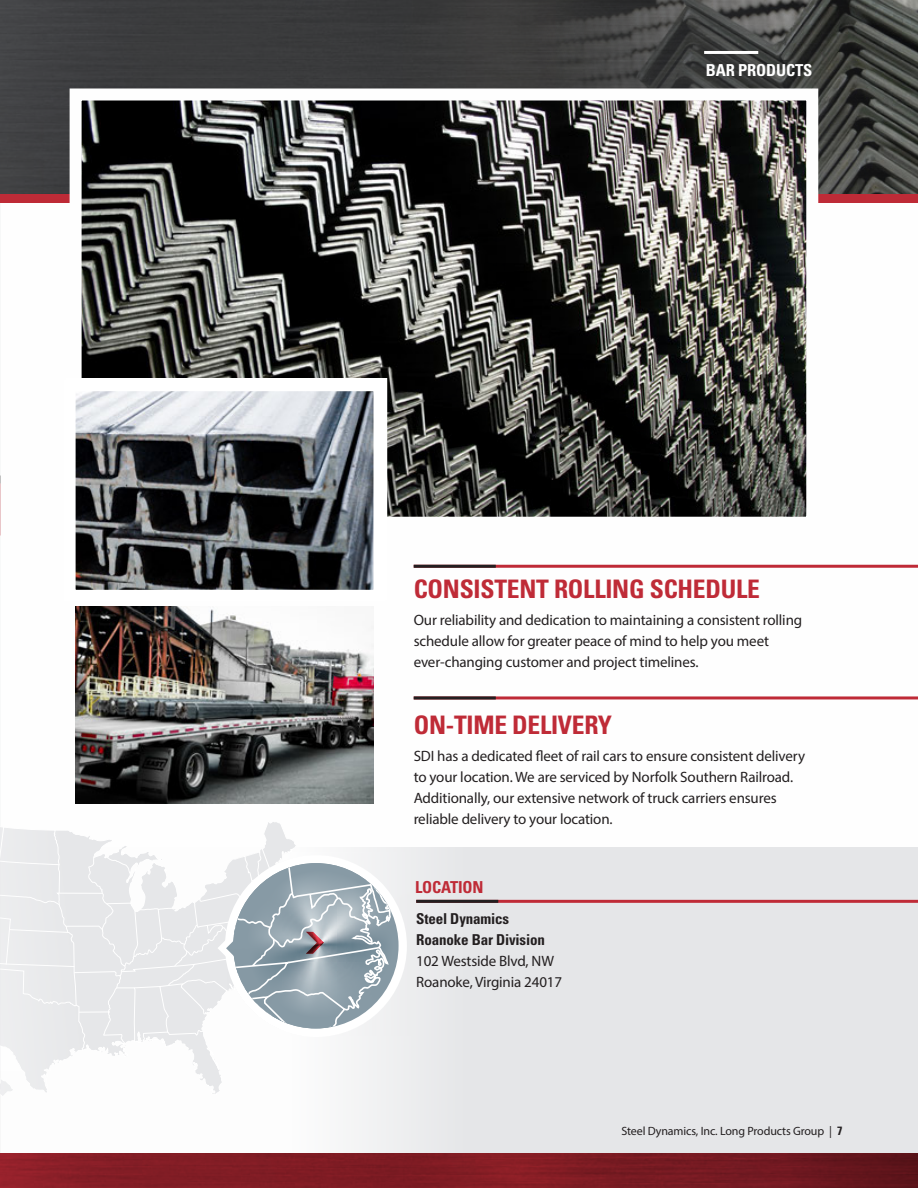
<style>
.page{position:relative;width:918px;height:1188px;background:#fff}
.page>*{position:absolute;margin:0;border:0;box-sizing:border-box;transform-origin:0 0}
.t1{font:700 condensed 25.5px "Univers";letter-spacing:-.01em;color:#bf2b37}
.t2{font:700 condensed 16.5px "Univers";letter-spacing:-.01em;color:#fff}
.t3{font:700 condensed 16.5px "Univers";letter-spacing:-.01em;color:#bf2b37}
.Paragraph_Style_1{font:15px/21px "Myriad Pro";letter-spacing:-.01em;color:#231f20}
.t4{font:12px "Myriad Pro";letter-spacing:-.01em;color:#231f20}
.s1{font-family:"Univers";font-weight:700;font-stretch:condensed}
</style>
<div class="page">
<img style="left:0;top:0;width:918px;height:1188px">
<hr style="left:414px;top:565px;width:504px;height:3px;background:#bf2b37">
<hr style="left:414px;top:565px;width:82px;height:3px;background:#231f20">
<hr style="left:414px;top:696px;width:504px;height:3px;background:#bf2b37">
<hr style="left:414px;top:696px;width:82px;height:3px;background:#231f20">
<hr style="left:0;top:483px;width:1px;height:53px;background:#231f20">
<img style="left:76px;top:608px;width:297px;height:196px">
<svg style="left:58px;top:373px;width:333px;height:235px"></svg>
<hr style="left:416px;top:900px;width:502px;height:3px;background:#bf2b37">
<hr style="left:416px;top:900px;width:82px;height:3px;background:#231f20">
<img style="left:392px;top:853px;width:18px;height:182px">
<svg style="left:0;top:811px;width:392px;height:288px"></svg>
<hr style="left:704px;top:51px;width:54px;height:3px;background:#fff">
<p class="t2" style="left:706px;top:60px;width:108px">BAR PRODUCTS</p>
<p class="t1" style="left:414px;top:573px;width:348px">CONSISTENT ROLLING SCHEDULE</p>
<p class="Paragraph_Style_1" style="left:414px;top:609px;width:390px">Our reliability and dedication to maintaining a consistent rolling schedule allow for greater peace of mind to help you meet ever-changing customer and project timelines.</p>
<p class="t1" style="left:414px;top:709px;width:200px">ON-TIME DELIVERY</p>
<p class="Paragraph_Style_1" style="left:414px;top:746px;width:393px">SDI has a dedicated fleet of rail cars to ensure consistent delivery to your location. We are serviced by Norfolk Southern Railroad.<br>Additionally, our extensive network of truck carriers ensures reliable delivery to your location.</p>
<p class="t3" style="left:415px;top:877px;width:70px">LOCATION</p>
<p class="Paragraph_Style_1" style="left:416px;top:908px;width:147px"><span class="s1">Steel Dynamics<br>Roanoke Bar Division<br></span>102 Westside Blvd, NW<br>Roanoke, Virginia 24017</p>
<p class="t4" style="left:621px;top:1123px;width:223px">Steel Dynamics, Inc. Long Products Group | <span class="s1">7</span></p>
</div>
